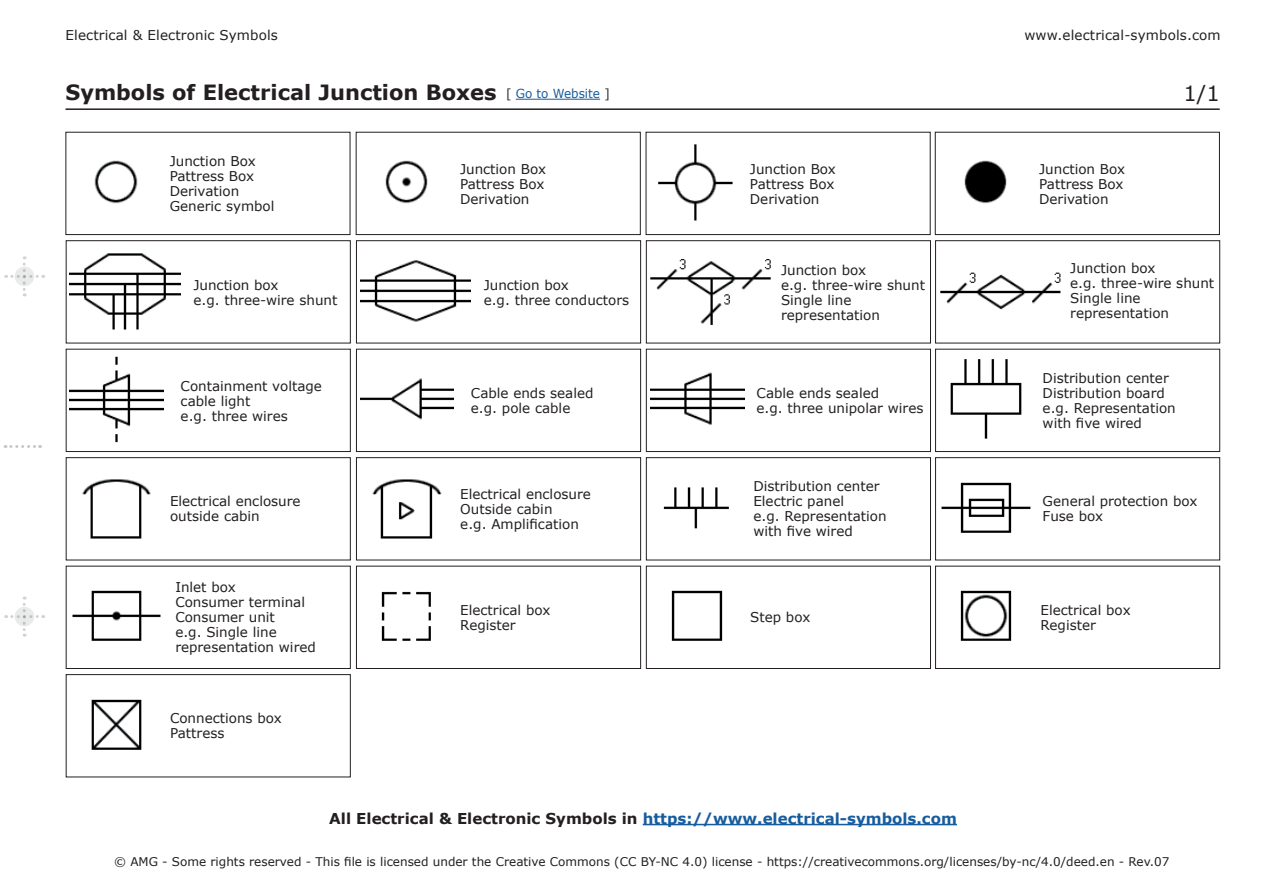
<style>
.page{position:relative;width:1263px;height:893px;background:#fff}
.page>*{position:absolute;margin:0;border:0;box-sizing:border-box;transform-origin:0 0}
.t1{font:700 21px "Verdana";color:#231f20}
.t2{font:21px "Verdana";color:#231f20}
.t3{font:700 15px "Verdana";color:#175d9e}
.t4{font:13.5px/15px "Verdana";color:#231f20}
.t5{font:12px "Verdana";color:#231f20}
.s1{font-weight:400;font-size:12.45px}
.s2{font-weight:400;font-size:12.45px;color:#175d9e}
.s3{color:#231f20}
</style>
<div class="page">
<div style="left:65px;top:132px;width:285px;height:103px;border:1px solid #231f20"></div>
<div style="left:66px;top:240px;width:285px;height:103px;border:1px solid #231f20"></div>
<div style="left:66px;top:349px;width:285px;height:103px;border:1px solid #231f20"></div>
<div style="left:66px;top:457px;width:285px;height:103px;border:1px solid #231f20"></div>
<div style="left:66px;top:566px;width:285px;height:103px;border:1px solid #231f20"></div>
<div style="left:66px;top:674px;width:285px;height:103px;border:1px solid #231f20"></div>
<div style="left:646px;top:132px;width:284px;height:103px;border:1px solid #231f20"></div>
<div style="left:646px;top:240px;width:285px;height:103px;border:1px solid #231f20"></div>
<div style="left:646px;top:349px;width:285px;height:103px;border:1px solid #231f20"></div>
<div style="left:646px;top:457px;width:285px;height:103px;border:1px solid #231f20"></div>
<div style="left:646px;top:566px;width:285px;height:103px;border:1px solid #231f20"></div>
<div style="left:356px;top:132px;width:285px;height:103px;border:1px solid #231f20"></div>
<div style="left:356px;top:240px;width:285px;height:103px;border:1px solid #231f20"></div>
<div style="left:356px;top:349px;width:285px;height:103px;border:1px solid #231f20"></div>
<div style="left:356px;top:457px;width:285px;height:103px;border:1px solid #231f20"></div>
<div style="left:356px;top:566px;width:285px;height:103px;border:1px solid #231f20"></div>
<div style="left:935px;top:132px;width:285px;height:103px;border:1px solid #231f20"></div>
<div style="left:935px;top:240px;width:285px;height:103px;border:1px solid #231f20"></div>
<div style="left:935px;top:349px;width:285px;height:103px;border:1px solid #231f20"></div>
<div style="left:935px;top:457px;width:285px;height:103px;border:1px solid #231f20"></div>
<div style="left:935px;top:566px;width:285px;height:103px;border:1px solid #231f20"></div>
<svg style="left:5px;top:445px;width:36px;height:3px"></svg>
<svg style="left:6px;top:597px;width:38px;height:40px"></svg>
<svg style="left:6px;top:256px;width:38px;height:40px"></svg>
<hr style="left:65px;top:108px;width:1155px;height:2px;background:#231f20">
<hr style="left:516px;top:99px;width:84px;height:1px;background:#175d9e">
<hr style="left:643px;top:824px;width:314px;height:1px;background:#175d9e">
<img style="left:94px;top:160px;width:44px;height:44px">
<img style="left:70px;top:253px;width:111px;height:77px">
<img style="left:70px;top:356px;width:93px;height:87px">
<img style="left:82px;top:479px;width:69px;height:60px">
<img style="left:72px;top:590px;width:89px;height:51px">
<img style="left:91px;top:699px;width:51px;height:51px">
<img style="left:658px;top:144px;width:75px;height:77px">
<img style="left:650px;top:259px;width:120px;height:66px">
<img style="left:651px;top:372px;width:93px;height:53px">
<img style="left:663px;top:487px;width:66px;height:42px">
<img style="left:671px;top:590px;width:52px;height:51px">
<img style="left:385px;top:160px;width:43px;height:44px">
<img style="left:360px;top:260px;width:111px;height:62px">
<img style="left:360px;top:378px;width:94px;height:42px">
<img style="left:372px;top:479px;width:70px;height:60px">
<img style="left:381px;top:591px;width:50px;height:50px">
<img style="left:964px;top:160px;width:43px;height:44px">
<img style="left:940px;top:272px;width:121px;height:38px">
<img style="left:950px;top:359px;width:72px;height:80px">
<img style="left:941px;top:482px;width:90px;height:51px">
<img style="left:960px;top:590px;width:52px;height:51px">
<p class="t4" style="left:65px;top:28px;width:214px">Electrical &amp; Electronic Symbols</p>
<p class="t4" style="left:1024px;top:28px;width:198px">www.electrical-symbols.com</p>
<h1 class="t1" style="left:65px;top:77px;width:546px">Symbols of Electrical Junction Boxes <span class="s1">[</span> <span class="s2">Go to Website</span> <span class="s1">]</span></h1>
<h1 class="t2" style="left:1183px;top:79px;width:38px">1/1</h1>
<p class="t4" style="left:170px;top:153px;width:106px">Junction Box<br>Pattress Box<br>Derivation<br>Generic symbol</p>
<p class="t4" style="left:193px;top:277px;width:146px">Junction box<br>e.g. three-wire shunt</p>
<p class="t4" style="left:181px;top:378px;width:143px">Containment voltage cable light<br>e.g. three wires</p>
<p class="t4" style="left:170px;top:494px;width:132px">Electrical enclosure outside cabin</p>
<p class="t4" style="left:175px;top:580px;width:142px">Inlet box<br>Consumer terminal<br>Consumer unit<br>e.g. Single line representation wired</p>
<p class="t4" style="left:170px;top:711px;width:113px">Connections box<br>Pattress</p>
<p class="t4" style="left:460px;top:161px;width:88px;text-align:justify">Junction Box Pattress Box Derivation</p>
<p class="t4" style="left:484px;top:277px;width:147px">Junction box<br>e.g. three conductors</p>
<p class="t4" style="left:471px;top:385px;width:124px">Cable ends sealed e.g. pole cable</p>
<p class="t4" style="left:460px;top:486px;width:132px">Electrical enclosure<br>Outside cabin<br>e.g. Amplification</p>
<p class="t4" style="left:460px;top:602px;width:92px">Electrical box<br>Register</p>
<p class="t4" style="left:750px;top:161px;width:88px;text-align:justify">Junction Box Pattress Box Derivation</p>
<p class="t4" style="left:781px;top:262px;width:146px">Junction box<br>e.g. three-wire shunt<br>Single line representation</p>
<p class="t4" style="left:756px;top:385px;width:168px">Cable ends sealed<br>e.g. three unipolar wires</p>
<p class="t4" style="left:753px;top:479px;width:135px">Distribution center<br>Electric panel<br>e.g. Representation with five wired</p>
<p class="t4" style="left:750px;top:610px;width:62px">Step box</p>
<p class="t4" style="left:1039px;top:161px;width:88px;text-align:justify">Junction Box Pattress Box Derivation</p>
<p class="t4" style="left:1070px;top:261px;width:146px">Junction box<br>e.g. three-wire shunt<br>Single line representation</p>
<p class="t4" style="left:1042px;top:370px;width:135px">Distribution center<br>Distribution board e.g. Representation with five wired</p>
<p class="t4" style="left:1042px;top:494px;width:156px">General protection box<br>Fuse box</p>
<p class="t4" style="left:1040px;top:602px;width:92px">Electrical box<br>Register</p>
<p class="t3" style="left:329px;top:807px;width:629px"><span class="s3">All Electrical &amp; Electronic Symbols in</span> https://www.electrical-symbols.com</p>
<p class="t5" style="left:114px;top:854px;width:1057px">© AMG - Some rights reserved - This file is licensed under the Creative Commons (CC BY-NC 4.0) license - https://creativecommons.org/licenses/by-nc/4.0/deed.en - Rev.07</p>
</div>
